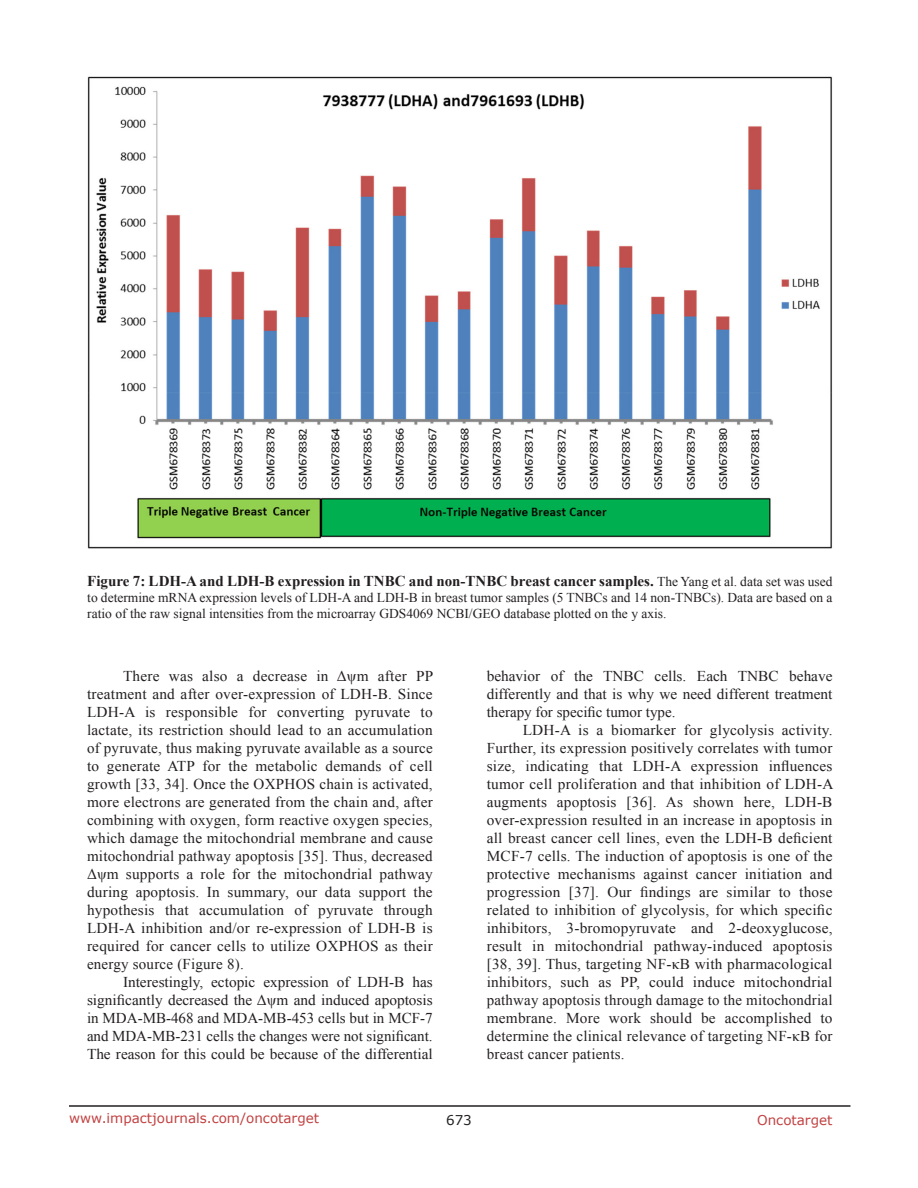
<style>
.page{position:relative;width:918px;height:1188px;background:#fff}
.page>*{position:absolute;margin:0;border:0;box-sizing:border-box;transform-origin:0 0}
.BodyText{font:15px/18px "Times New Roman";color:#231f20;text-align:justify}
.FigureText{font:700 15px "Times New Roman";color:#231f20}
.FigureText-2{font:13.5px/16.2px "Times New Roman";color:#231f20}
.t1{font:13.5px "Verdana";color:#c24141}
.t2{font:13.5px "Verdana";color:#231f20}
.s1{font-weight:400;font-size:13.5px}
</style>
<div class="page">
<hr style="left:69px;top:1105px;width:781px;height:2px;background:#231f20">
<img style="left:87px;top:76px;width:745px;height:472px">
<p class="FigureText" style="left:87px;top:570px;width:747px">Figure 7: LDH-A and LDH-B expression in TNBC and non-TNBC breast cancer samples. <span class="s1">The Yang et al. data set was used</span></p>
<p class="FigureText-2" style="left:87px;top:589px;width:747px">to determine mRNA expression levels of LDH-A and LDH-B in breast tumor samples (5 TNBCs and 14 non-TNBCs). Data are based on a ratio of the raw signal intensities from the microarray GDS4069 NCBI/GEO database plotted on the y axis.</p>
<p class="BodyText" style="left:87px;top:667px;width:348px;text-indent:36px">There was also a decrease in Δψm after PP treatment and after over-expression of LDH-B. Since LDH-A is responsible for converting pyruvate to lactate, its restriction should lead to an accumulation of pyruvate, thus making pyruvate available as a source to generate ATP for the metabolic demands of cell growth [33, 34]. Once the OXPHOS chain is activated, more electrons are generated from the chain and, after combining with oxygen, form reactive oxygen species, which damage the mitochondrial membrane and cause mitochondrial pathway apoptosis [35]. Thus, decreased Δψm supports a role for the mitochondrial pathway during apoptosis. In summary, our data support the hypothesis that accumulation of pyruvate through LDH-A inhibition and/or re-expression of LDH-B is required for cancer cells to utilize OXPHOS as their energy source (Figure 8).</p>
<p class="BodyText" style="left:87px;top:973px;width:347px;text-indent:36px">Interestingly, ectopic expression of LDH-B has significantly decreased the Δψm and induced apoptosis in MDA-MB-468 and MDA-MB-453 cells but in MCF-7 and MDA-MB-231 cells the changes were not significant.<br>The reason for this could be because of the differential</p>
<p class="BodyText" style="left:487px;top:667px;width:347px">behavior of the TNBC cells. Each TNBC behave differently and that is why we need different treatment therapy for specific tumor type.</p>
<p class="BodyText" style="left:487px;top:721px;width:348px;text-indent:36px">LDH-A is a biomarker for glycolysis activity.<br>Further, its expression positively correlates with tumor size, indicating that LDH-A expression influences tumor cell proliferation and that inhibition of LDH-A augments apoptosis [36]. As shown here, LDH-B over-expression resulted in an increase in apoptosis in all breast cancer cell lines, even the LDH-B deficient MCF-7 cells. The induction of apoptosis is one of the protective mechanisms against cancer initiation and progression [37]. Our findings are similar to those related to inhibition of glycolysis, for which specific inhibitors, 3-bromopyruvate and 2-deoxyglucose, result in mitochondrial pathway-induced apoptosis [38, 39]. Thus, targeting NF-κB with pharmacological inhibitors, such as PP, could induce mitochondrial pathway apoptosis through damage to the mitochondrial membrane. More work should be accomplished to determine the clinical relevance of targeting NF-κB for breast cancer patients.</p>
<p class="t1" style="left:69px;top:1109px;width:252px">www.impactjournals.com/oncotarget</p>
<p class="t2" style="left:446px;top:1111px;width:27px">673</p>
<p class="t1" style="left:757px;top:1111px;width:77px">Oncotarget</p>
</div>
